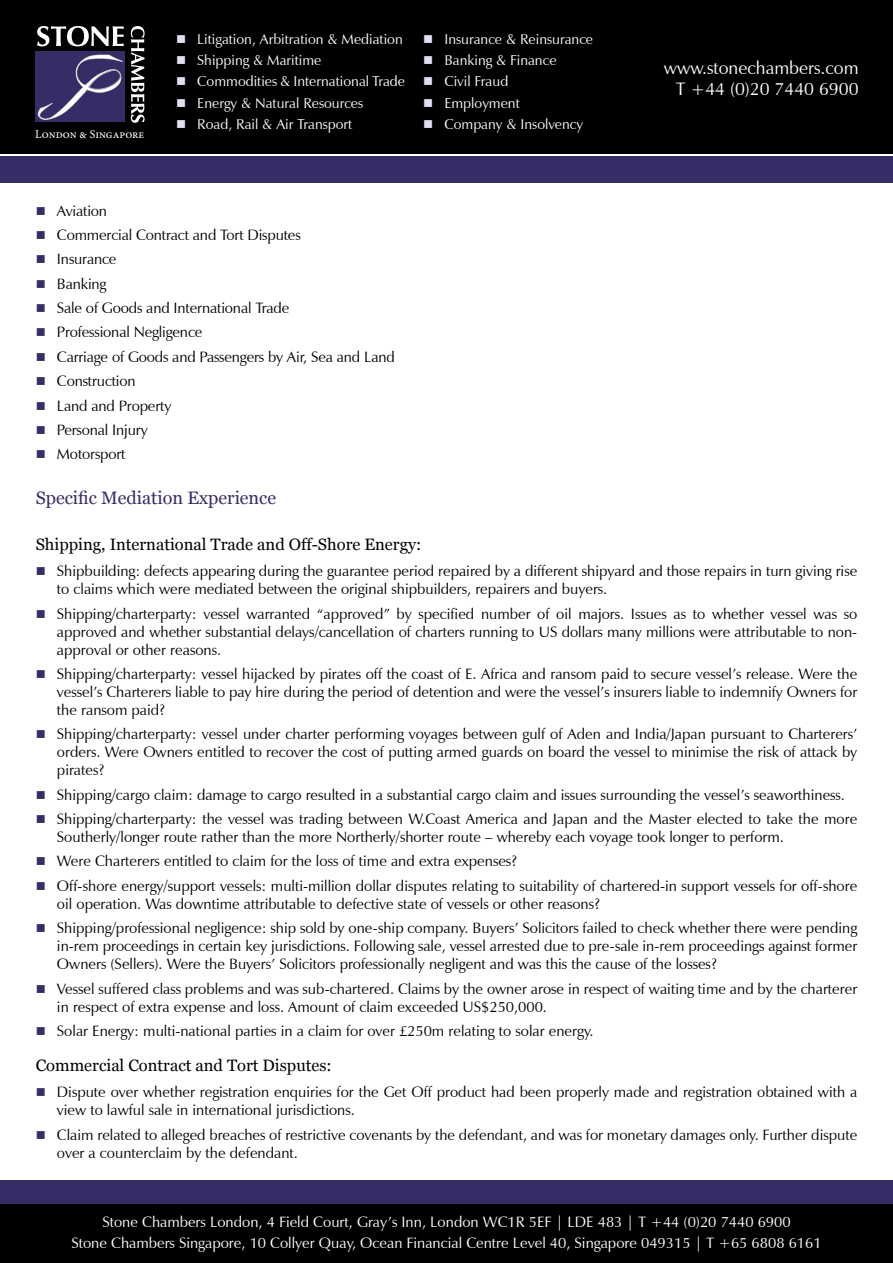
<style>
.page{position:relative;width:893px;height:1263px;background:#fff}
.page>*{position:absolute;margin:0;border:0;box-sizing:border-box;transform-origin:0 0}
.t1{font:18px/21.6px "Zapf Humanist 601 BT";color:#fff;text-align:right}
.t2{font:18px "Georgia";color:#362c66}
.t3{font:16.5px "Georgia";color:#000}
.t4{font:15px/24.5px "Zapf Humanist 601 BT";color:#000}
.t5{font:15px/21px "Zapf Humanist 601 BT";color:#fff;text-align:center}
.t6{font:14.25px/21.3px "Zapf Humanist 601 BT";color:#fff}
.t7{font:12px "Minion Pro";color:#fff}
</style>
<div class="page">
<div style="left:0;top:1203px;width:893px;height:60px;background:#000"></div>
<div style="left:0;top:1180px;width:893px;height:24px;background:#362c66"></div>
<div style="left:0;top:0;width:893px;height:153px;background:#000"></div>
<div style="left:36px;top:51px;width:89px;height:71px;background:#362c66"></div>
<svg style="left:37px;top:26px;width:87px;height:20px"></svg>
<svg style="left:131px;top:26px;width:14px;height:97px"></svg>
<svg style="left:37px;top:54px;width:86px;height:66px"></svg>
<div style="left:0;top:156px;width:893px;height:26px;background:#362c66"></div>
<p class="t7" style="left:35px;top:126px;width:110px">London &amp; Singapore</p>
<p class="t6" style="left:197px;top:28px;width:209px">Litigation, Arbitration &amp; Mediation<br>Shipping &amp; Maritime<br>Commodities &amp; International Trade<br>Energy &amp; Natural Resources<br>Road, Rail &amp; Air Transport</p>
<p class="t6" style="left:444px;top:28px;width:150px">Insurance &amp; Reinsurance<br>Banking &amp; Finance<br>Civil Fraud<br>Employment<br>Company &amp; Insolvency</p>
<p class="t1" style="left:664px;top:57px;width:196px">www.stonechambers.com<br>T +44 (0)20 7440 6900</p>
<p class="t4" style="left:57px;top:198px;width:339px">Aviation<br>Commercial Contract and Tort Disputes<br>Insurance<br>Banking<br>Sale of Goods and International Trade<br>Professional Negligence<br>Carriage of Goods and Passengers by Air, Sea and Land<br>Construction<br>Land and Property<br>Personal Injury<br>Motorsport</p>
<p class="t2" style="left:36px;top:487px;width:242px">Specific Mediation Experience</p>
<p class="t3" style="left:36px;top:534px;width:387px">Shipping, International Trade and Off-Shore Energy:</p>
<p class="t4" style="left:57px;top:562px;width:802px;line-height:18px">Shipbuilding: defects appearing during the guarantee period repaired by a different shipyard and those repairs in turn giving rise to claims which were mediated between the original shipbuilders, repairers and buyers.</p>
<p class="t4" style="left:57px;top:604px;width:802px;line-height:18px;text-align:justify">Shipping/charterparty: vessel warranted “approved” by specified number of oil majors. Issues as to whether vessel was so approved and whether substantial delays/cancellation of charters running to US dollars many millions were attributable to non&shy;approval or other reasons.</p>
<p class="t4" style="left:57px;top:665px;width:802px;line-height:18px;text-align:justify">Shipping/charterparty: vessel hijacked by pirates off the coast of E. Africa and ransom paid to secure vessel’s release. Were the vessel’s Charterers liable to pay hire during the period of detention and were the vessel’s insurers liable to indemnify Owners for the ransom paid?</p>
<p class="t4" style="left:57px;top:725px;width:802px;line-height:18px;text-align:justify">Shipping/charterparty: vessel under charter performing voyages between gulf of Aden and India/Japan pursuant to Charterers’ orders. Were Owners entitled to recover the cost of putting armed guards on board the vessel to minimise the risk of attack by pirates?</p>
<p class="t4" style="left:57px;top:782px;width:802px">Shipping/cargo claim: damage to cargo resulted in a substantial cargo claim and issues surrounding the vessel’s seaworthiness.<br>Shipping/charterparty: the vessel was trading between W.Coast America and Japan and the Master elected to take the more</p>
<p class="t4" style="left:57px;top:825px;width:802px">Southerly/longer route rather than the more Northerly/shorter route – whereby each voyage took longer to perform.<br>Were Charterers entitled to claim for the loss of time and extra expenses?<br>Off-shore energy/support vessels: multi-million dollar disputes relating to suitability of chartered-in support vessels for off-shore</p>
<p class="t4" style="left:57px;top:891px;width:802px">oil operation. Was downtime attributable to defective state of vessels or other reasons?<br>Shipping/professional negligence: ship sold by one-ship company. Buyers’ Solicitors failed to check whether there were pending</p>
<p class="t4" style="left:57px;top:937px;width:802px;line-height:18px">in-rem proceedings in certain key jurisdictions. Following sale, vessel arrested due to pre-sale in-rem proceedings against former<br>Owners (Sellers). Were the Buyers’ Solicitors professionally negligent and was this the cause of the losses?</p>
<p class="t4" style="left:57px;top:979px;width:802px;line-height:18px">Vessel suffered class problems and was sub-chartered. Claims by the owner arose in respect of waiting time and by the charterer in respect of extra expense and loss. Amount of claim exceeded US$250,000.</p>
<p class="t4" style="left:57px;top:1018px;width:538px">Solar Energy: multi-national parties in a claim for over £250m relating to solar energy.</p>
<p class="t3" style="left:36px;top:1055px;width:298px">Commercial Contract and Tort Disputes:</p>
<p class="t4" style="left:57px;top:1083px;width:802px;line-height:18px">Dispute over whether registration enquiries for the Get Off product had been properly made and registration obtained with a view to lawful sale in international jurisdictions.</p>
<p class="t4" style="left:57px;top:1125px;width:802px;line-height:18px">Claim related to alleged breaches of restrictive covenants by the defendant, and was for monetary damages only. Further dispute over a counterclaim by the defendant.</p>
<p class="t5" style="left:71px;top:1211px;width:752px">Stone Chambers London, 4 Field Court, Gray’s Inn, London WC1R 5EF | LDE 483 | T +44 (0)20 7440 6900<br>Stone Chambers Singapore, 10 Collyer Quay, Ocean Financial Centre Level 40, Singapore 049315 | T +65 6808 6161</p>
</div>
